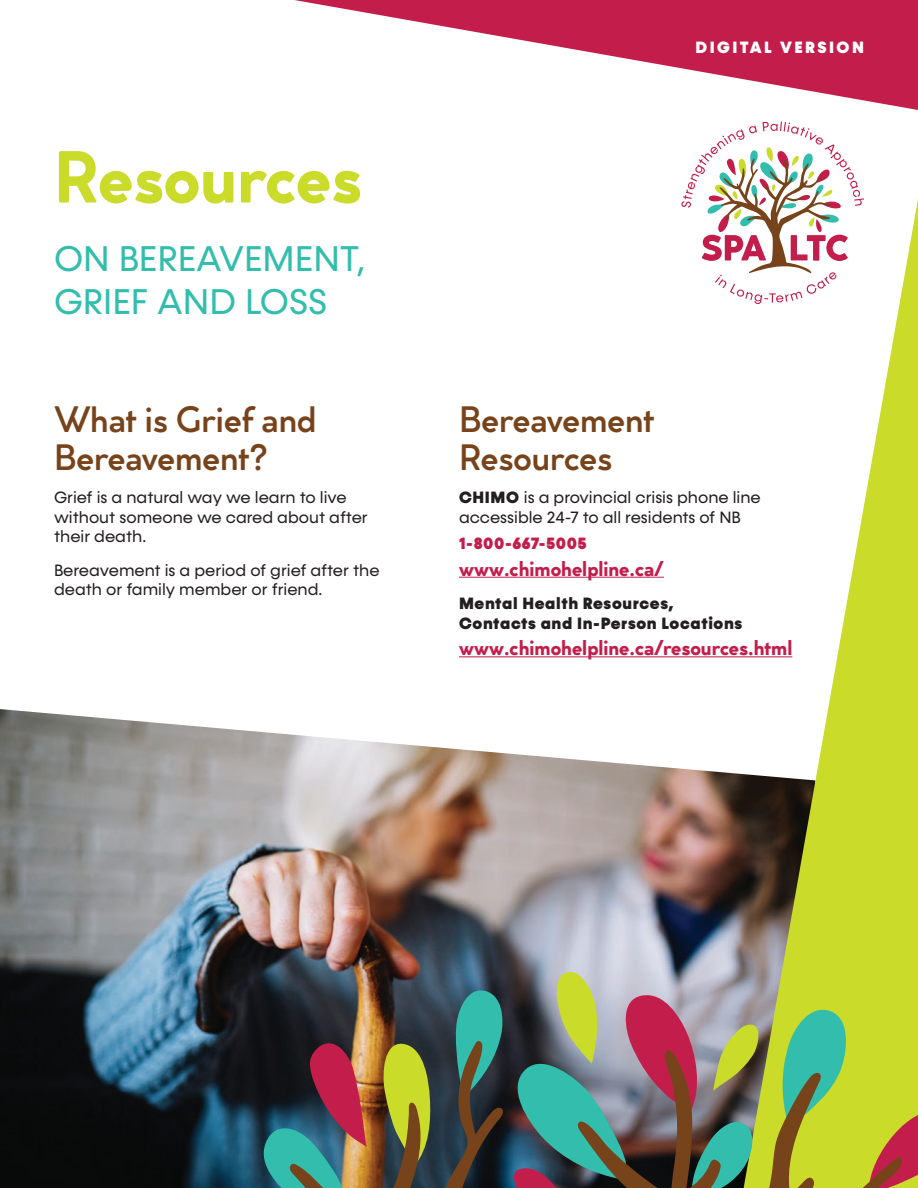
<style>
.page{position:relative;width:918px;height:1188px;background:#fff}
.page>*{position:absolute;margin:0;border:0;box-sizing:border-box;transform-origin:0 0}
.t1{font:700 72px "Cocogoose Classic";color:#cadb2a}
.t2{font:500 36px/37.5px "Cocogoose Classic";color:#77431b}
.t3{font:36px/43.2px "Konnect";color:#33bdac}
.t4{font:700 21px "Cocogoose Classic";color:#c31e4b}
.t5{font:16.5px/19.8px "Konnect";color:#231f20}
.t6{font:900 16.5px/19.8px "Konnect";letter-spacing:.04em;color:#231f20}
.t7{font:900 16.5px "Konnect";letter-spacing:.03em;color:#c31e4b}
.t8{font:900 16.5px "Konnect";letter-spacing:.15em;color:#fff}
.s1{font-weight:900}
</style>
<div class="page">
<img style="left:0;top:709px;width:744px;height:479px">
<svg style="left:681px;top:122px;width:183px;height:175px"></svg>
<hr style="left:459px;top:577px;width:205px;height:1px;background:#c31e4b">
<hr style="left:459px;top:656px;width:333px;height:1px;background:#c31e4b">
<svg style="left:744px;top:199px;width:174px;height:842px"></svg>
<svg style="left:294px;top:0;width:624px;height:110px"></svg>
<svg style="left:455px;top:972px;width:310px;height:69px;background:#908f86"></svg>
<svg style="left:257px;top:1041px;width:7px;height:147px"></svg>
<svg style="left:781px;top:1005px;width:137px;height:36px;background:#a2d34c"></svg>
<img style="left:264px;top:1041px;width:654px;height:147px">
<h1 class="t1" style="left:54px;top:123px;width:310px">Resources</h1>
<h2 class="t3" style="left:54px;top:238px;width:313px">ON BEREAVEMENT,<br>GRIEF AND LOSS</h2>
<h2 class="t2" style="left:54px;top:399px;width:264px">What is Grief and<br>Bereavement?</h2>
<p class="t5" style="left:54px;top:488px;width:315px">Grief is a natural way we learn to live without someone we cared about after their death.</p>
<p class="t5" style="left:54px;top:560px;width:327px">Bereavement is a period of grief after the death or family member or friend.</p>
<p class="t8" style="left:696px;top:38px;width:170px">DIGITAL VERSION</p>
<h2 class="t2" style="left:459px;top:399px;width:197px">Bereavement<br>Resources</h2>
<p class="t5" style="left:459px;top:488px;width:303px"><span class="s1">CHIMO</span> is a provincial crisis phone line accessible 24-7 to all residents of NB</p>
<p class="t7" style="left:459px;top:533px;width:129px">1-800-667-5005</p>
<p class="t4" style="left:459px;top:552px;width:207px">www.chimohelpline.ca/</p>
<p class="t6" style="left:459px;top:594px;width:285px">Mental Health Resources,<br>Contacts and In-Person Locations</p>
<p class="t4" style="left:459px;top:632px;width:335px">www.chimohelpline.ca/resources.html</p>
</div>
